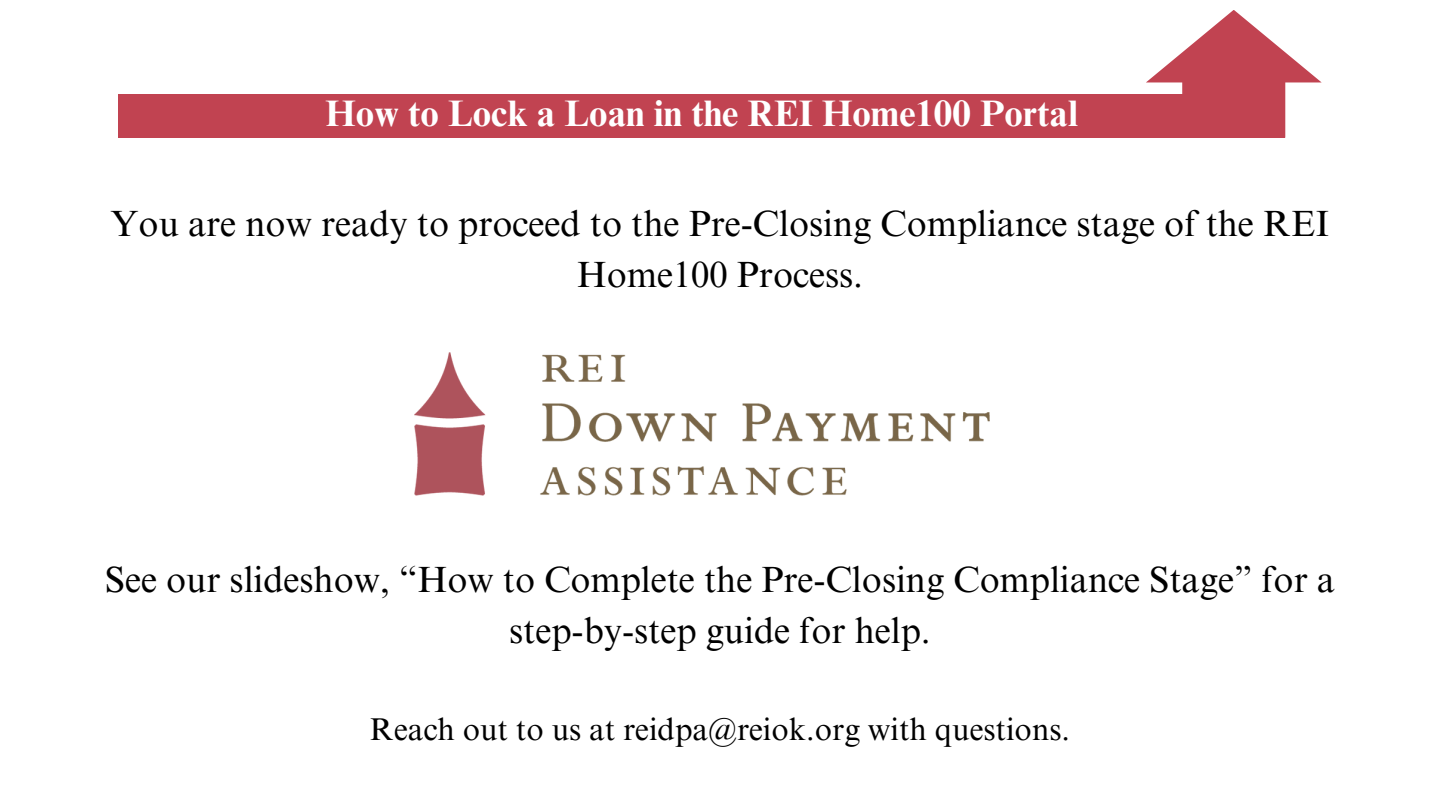
<style>
.page{position:relative;width:1440px;height:810px;background:#fff}
.page>*{position:absolute;margin:0;border:0;box-sizing:border-box;transform-origin:0 0}
.t1{font:700 36.9px "Times NRMT Pro";color:#fff}
.t2{font:36.5px/51px "Times NRMT Pro";color:#000;text-align:center}
.t3{font:31.5px "Times NRMT Pro";color:#000}
</style>
<div class="page">
<img style="left:415px;top:353px;width:574px;height:142px">
<div style="left:118px;top:94px;width:1167px;height:44px;background:#c14351"></div>
<svg style="left:1146px;top:10px;width:176px;height:128px"></svg>
<p class="t1" style="left:326px;top:99px;width:754px">How to Lock a Loan in the REI Home100 Portal</p>
<p class="t2" style="left:110px;top:203px;width:1221px">You are now ready to proceed to the Pre-Closing Compliance stage of the REI<br>Home100 Process.</p>
<p class="t2" style="left:105px;top:558px;width:1232px">See our slideshow, “How to Complete the Pre-Closing Compliance Stage” for a step-by-step guide for help.</p>
<p class="t3" style="left:370px;top:718px;width:702px">Reach out to us at reidpa@reiok.org with questions.</p>
</div>
